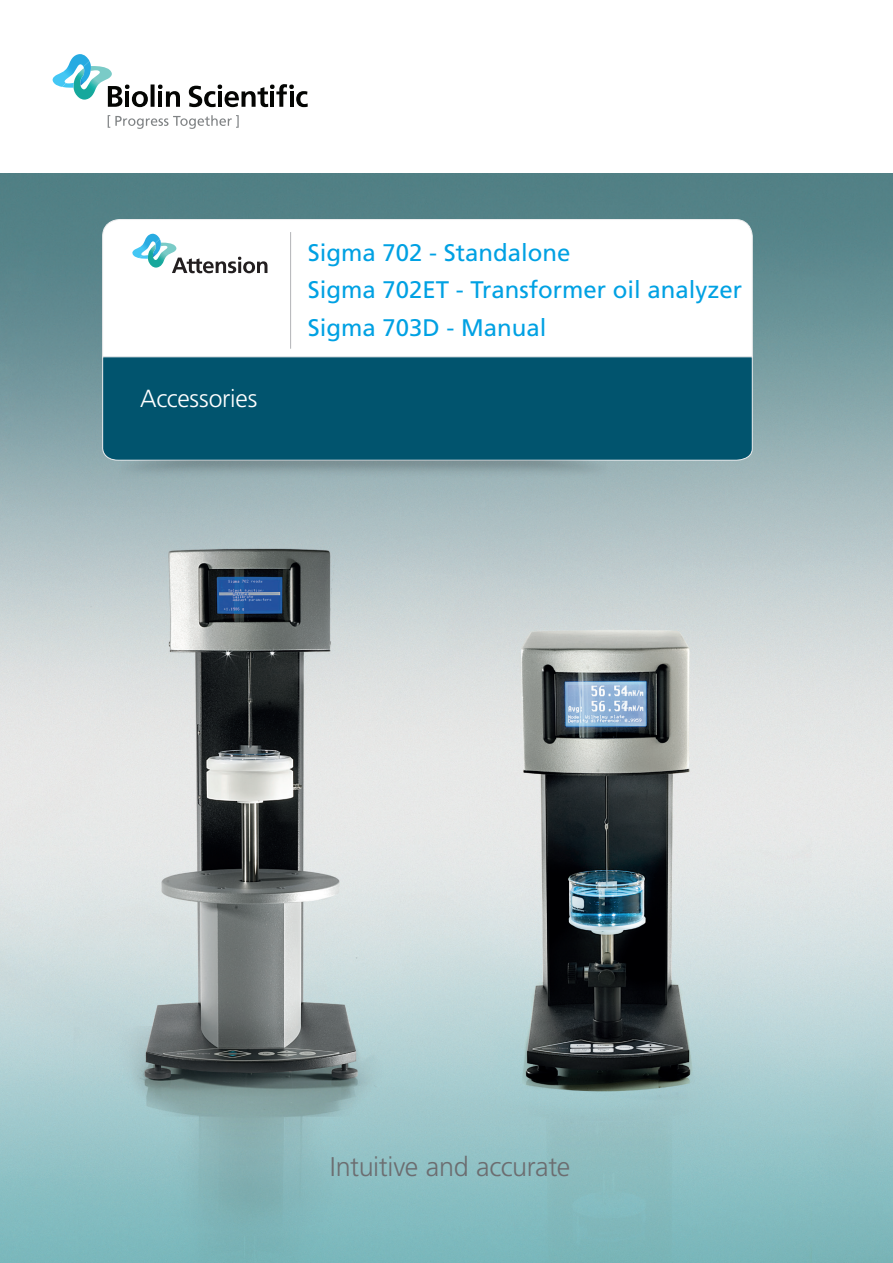
<style>
.page{position:relative;width:893px;height:1263px;background:#fff}
.page>*{position:absolute;margin:0;border:0;box-sizing:border-box;transform-origin:0 0}
.Figure_text{font:300 27px "Frutiger LT Std";letter-spacing:-.015em;color:#6c6d70}
.t1{font:300 24.75px "Frutiger LT Std";letter-spacing:-.01em;color:#fff}
.t2{font:24px "Frutiger LT Std";color:#00a1e3}
</style>
<div class="page">
<img style="left:0;top:173px;width:893px;height:1090px">
<svg style="left:108px;top:115px;width:131px;height:14px"></svg>
<svg style="left:52px;top:54px;width:256px;height:53px"></svg>
<svg style="left:102px;top:219px;width:651px;height:137px"></svg>
<svg style="left:131px;top:234px;width:136px;height:39px"></svg>
<hr style="left:290px;top:232px;width:1px;height:117px;background:#b2b3b7">
<div style="left:102px;top:356px;width:651px;height:105px;background:#01546e"></div>
<img style="left:102px;top:460px;width:517px;height:33px">
<p class="t1" style="left:140px;top:385px;width:119px">Accessories</p>
<p class="t2" style="left:308px;top:239px;width:264px">Sigma 702 - Standalone</p>
<p class="t2" style="left:308px;top:276px;width:436px">Sigma 702ET - Transformer oil analyzer</p>
<p class="t2" style="left:308px;top:313px;width:240px">Sigma 703D - Manual</p>
<p class="Figure_text" style="left:330px;top:1151px;width:242px">Intuitive and accurate</p>
</div>
